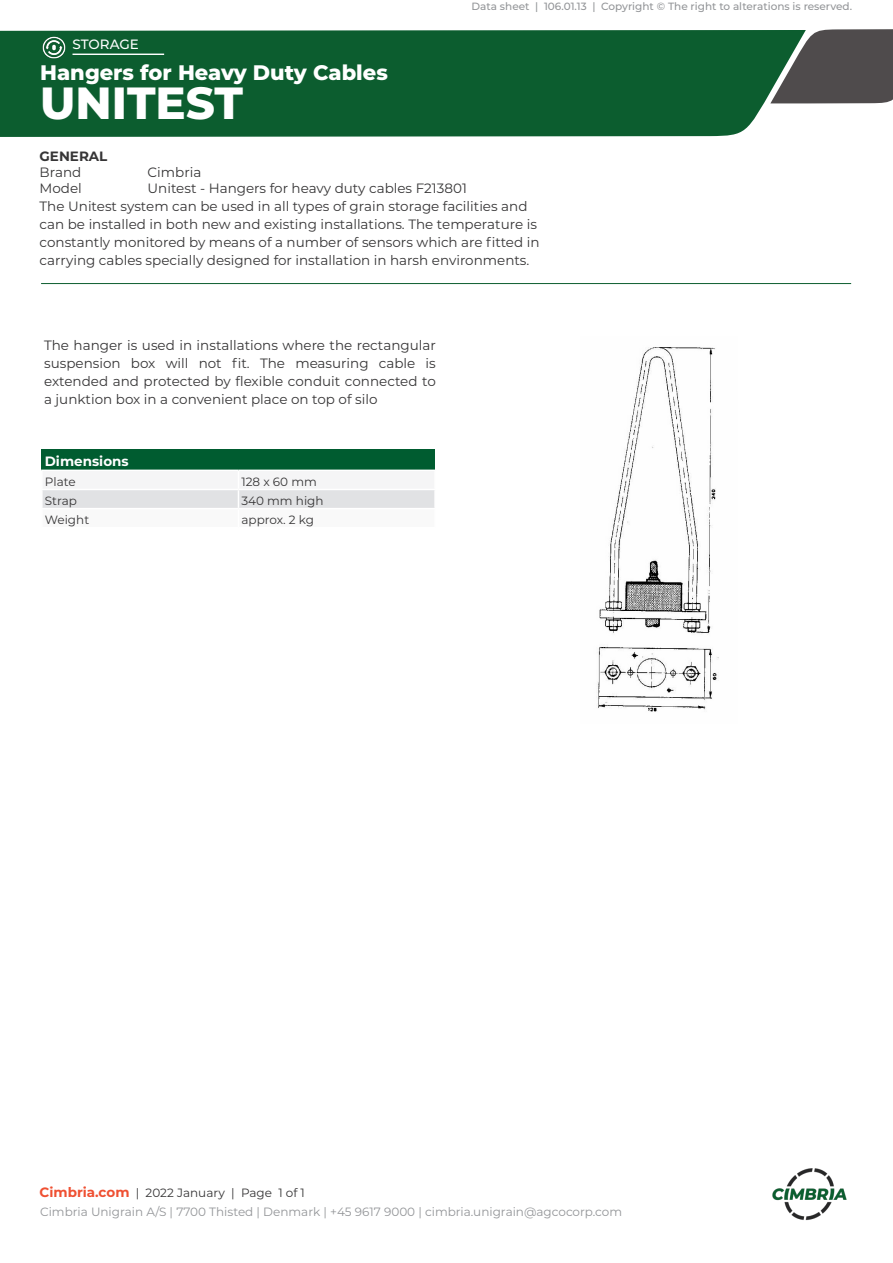
<style>
.page{position:relative;width:893px;height:1263px;background:#fff}
.page>*{position:absolute;margin:0;border:0;box-sizing:border-box;transform-origin:0 0}
.t1{font:800 45px "Montserrat";color:#fff}
.t2{font:800 21px "Montserrat";color:#fff}
.Montserrat_9_pt{font:13.5px/18px "Montserrat";color:#363536}
.Spec_Table_Header{font:700 13.5px "Montserrat";color:#fff}
.t3{font:500 13.5px "Montserrat";letter-spacing:-.005em;color:#fff}
.t4{font:700 13.5px "Montserrat";color:#363536}
.t5{font:12px "Montserrat";color:#939598}
.Spec_Table_Body{font:12px "Montserrat";color:#363536}
.t6{font:500 10.5px "Montserrat";color:#939598}
.s1{font-weight:700;font-size:13.5px;color:#ef5032}
</style>
<div class="page">
<div style="left:0;top:30px;width:806px;height:107px;background:#0c5d2f"></div>
<svg style="left:770px;top:29px;width:123px;height:74px;background:#515853"></svg>
<img style="left:772px;top:1168px;width:75px;height:53px">
<hr style="left:41px;top:283px;width:810px;height:1px;background:#0c5d2f">
<img style="left:43px;top:36px;width:22px;height:23px">
<hr style="left:73px;top:54px;width:91px;height:1px;background:#fff">
<div style="left:42px;top:449px;width:393px;height:21px;background:#005c30"></div>
<svg style="left:41px;top:470px;width:394px;height:38px"></svg>
<img style="left:598px;top:347px;width:121px;height:365px">
<p class="t3" style="left:73px;top:35px;width:68px">STORAGE</p>
<p class="t2" style="left:40px;top:57px;width:349px">Hangers for Heavy Duty Cables</p>
<p class="t1" style="left:40px;top:70px;width:204px">UNITEST</p>
<p class="t6" style="left:471px;top:-1px;width:382px">Data sheet | 106.01.13 | Copyright © The right to alterations is reserved.</p>
<p class="t4" style="left:40px;top:146px;width:69px">GENERAL</p>
<p class="Montserrat_9_pt" style="left:40px;top:163px;width:43px">Brand</p>
<p class="Montserrat_9_pt" style="left:148px;top:163px;width:55px">Cimbria</p>
<p class="Montserrat_9_pt" style="left:40px;top:179px;width:44px">Model</p>
<p class="Montserrat_9_pt" style="left:148px;top:179px;width:321px">Unitest - Hangers for heavy duty cables F213801</p>
<p class="Montserrat_9_pt" style="left:40px;top:197px;width:501px">The Unitest system can be used in all types of grain storage facilities and can be installed in both new and existing installations. The temperature is constantly monitored by means of a number of sensors which are fitted in carrying cables specially designed for installation in harsh environments.</p>
<p class="Montserrat_9_pt" style="left:44px;top:335px;width:393px;text-align:justify">The hanger is used in installations where the rectangular suspension box will not fit. The measuring cable is extended and protected by flexible conduit connected to a junktion box in a convenient place on top of silo</p>
<p class="Spec_Table_Header" style="left:45px;top:452px;width:85px">Dimensions</p>
<p class="Spec_Table_Body" style="left:45px;top:473px;width:32px">Plate</p>
<p class="Spec_Table_Body" style="left:241px;top:473px;width:77px">128 x 60 mm</p>
<p class="Spec_Table_Body" style="left:45px;top:492px;width:34px">Strap</p>
<p class="Spec_Table_Body" style="left:241px;top:492px;width:84px">340 mm high</p>
<p class="Spec_Table_Body" style="left:45px;top:511px;width:46px">Weight</p>
<p class="Spec_Table_Body" style="left:241px;top:511px;width:74px">approx. 2 kg</p>
<p class="Spec_Table_Body" style="left:40px;top:1184px;width:267px"><span class="s1">Cimbria.com</span> | 2022 January | Page 1 of 1</p>
<p class="t5" style="left:40px;top:1203px;width:583px">Cimbria Unigrain A/S | 7700 Thisted | Denmark | +45 9617 9000 | cimbria.unigrain@agcocorp.com</p>
</div>
